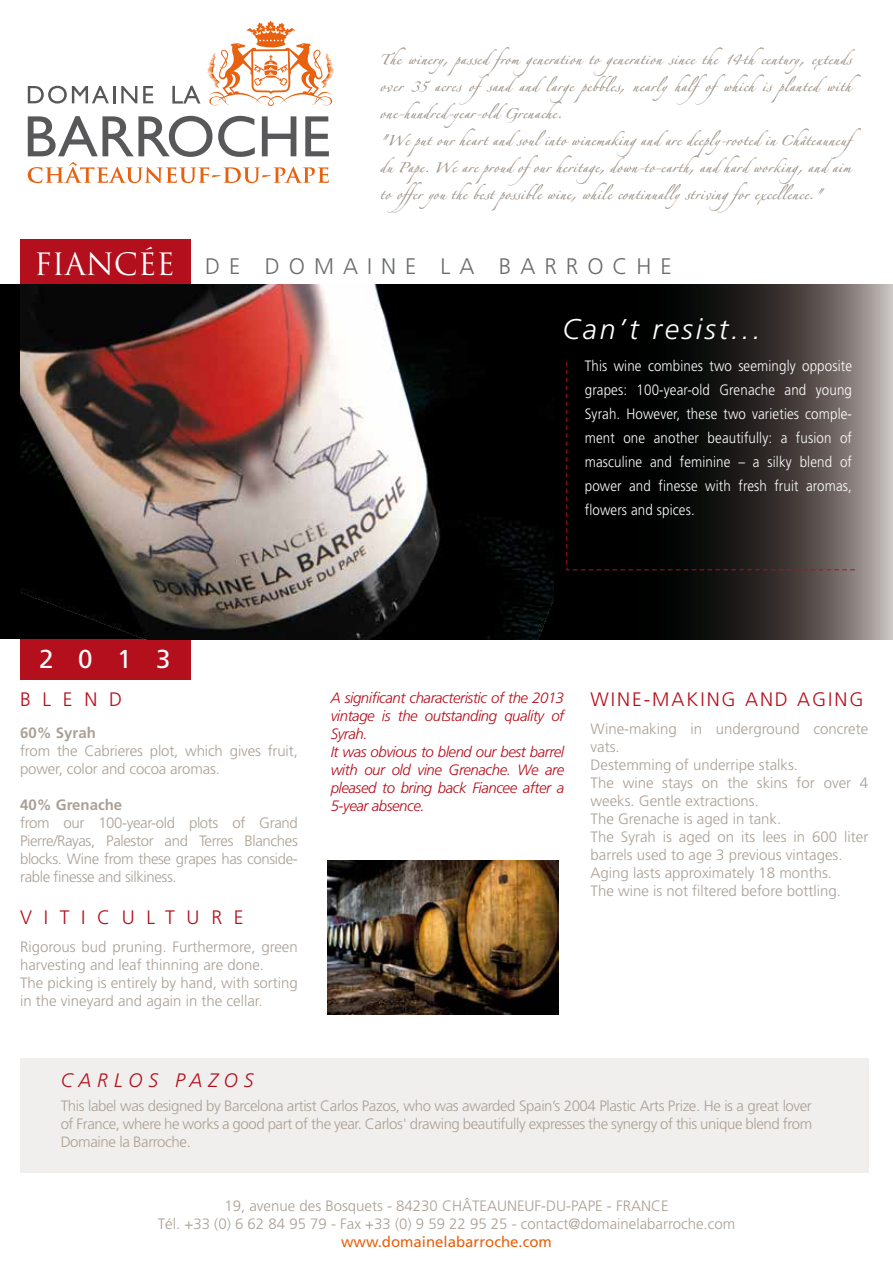
<style>
.page{position:relative;width:893px;height:1263px;background:#fff}
.page>*{position:absolute;margin:0;border:0;box-sizing:border-box;transform-origin:0 0}
.t1{font:italic 300 28.5px "Frutiger";letter-spacing:.1em;color:#fff}
.t2{font:25.95px "Frutiger";color:#fff}
.t3{font:22.5px/27px "Linotype Zapfino One";letter-spacing:.025em;color:#aaa096}
.t4{font:300 22.5px "Frutiger";letter-spacing:.4em;color:#6b6c6e}
.t5{font:300 19.5px "Frutiger";letter-spacing:.1em;color:#b30f1c}
.t6{font:300 19.5px "Frutiger";letter-spacing:.6em;color:#b30f1c}
.t7{font:italic 300 19.5px "Frutiger";letter-spacing:.3em;color:#b30f1c}
.t8{font:300 19.5px "Frutiger";letter-spacing:.305em;color:#b30f1c}
.t9{font:300 15px/18px "Frutiger";color:#aaa096}
.t10{font:300 15px/24px "Frutiger";letter-spacing:.01em;color:#fff;text-align:justify;scale:.89 1}
.t11{font:italic 300 15px/18px "Frutiger";letter-spacing:-.03em;color:#b30f1c}
.t12{font:15px "Frutiger";color:#e8610e}
.t13{font:700 15px "Frutiger";color:#aaa096}
.s1{font-family:"Trajan Pro";font-weight:400;font-size:30px;color:#fff}
</style>
<div class="page">
<div style="left:20px;top:239px;width:170px;height:440px;background:#b30f1c"></div>
<div style="left:0;top:284px;width:392px;height:355px;background:#000"></div>
<svg style="left:554px;top:284px;width:339px;height:355px;background:#3d3a38"></svg>
<img style="left:21px;top:284px;width:533px;height:355px">
<svg style="left:207px;top:20px;width:127px;height:86px"></svg>
<svg style="left:28px;top:86px;width:87px;height:18px"></svg>
<svg style="left:121px;top:86px;width:16px;height:17px"></svg>
<svg style="left:143px;top:86px;width:10px;height:17px"></svg>
<svg style="left:172px;top:86px;width:28px;height:18px"></svg>
<svg style="left:28px;top:116px;width:301px;height:67px"></svg>
<div style="left:20px;top:1058px;width:849px;height:115px;background:#f1efed"></div>
<svg style="left:566px;top:361px;width:292px;height:210px;background:#231f1e"></svg>
<img style="left:327px;top:861px;width:231px;height:153px">
<p class="t3" style="left:380px;top:43px;width:498px">The winery, passed from generation to generation since the 14th century, extends over 35 acres ofsand and large pebbles, nearly halfofwhich is planted with one-hundred-year-old Grenache.<br>"We put our heart and soul into winemakingand are deeply-rooted in Châteauneuf du Pape. We are proud ofour heritage, down-to-earth, and hard working, and aim<br>to offer you the best possible wine, while continually strivingfor excellence."</p>
<h3 class="t4" style="left:34px;top:254px;width:639px"><span class="s1">FIANCÉE</span> DE DOMAINE LA BARROCHE</h3>
<h1 class="t1" style="left:562px;top:313px;width:200px">Can’t resist...</h1>
<p class="t10" style="left:585px;top:354px;width:302px">This wine combines two seemingly opposite grapes: 100-year-old Grenache and young Syrah. However, these two varieties comple&shy;ment one another beautifully: a fusion of masculine and feminine – a silky blend of power and finesse with fresh fruit aromas, flowers and spices.</p>
<h2 class="t2" style="left:39px;top:644px;width:133px">2013</h2>
<h3 class="t8" style="left:20px;top:688px;width:104px">BLEND</h3>
<p class="t13" style="left:20px;top:724px;width:77px">60% Syrah</p>
<p class="t9" style="left:20px;top:742px;width:279px">from the Cabrieres plot, which gives fruit, power, color and cocoa aromas.</p>
<p class="t13" style="left:20px;top:796px;width:104px">40% Grenache</p>
<p class="t9" style="left:20px;top:814px;width:279px;text-align:justify">from our 100-year-old plots of Grand Pierre/Rayas, Palestor and Terres Blanches blocks. Wine from these grapes has conside&shy;rable finesse and silkiness.</p>
<h3 class="t6" style="left:20px;top:906px;width:225px">VITICULTURE</h3>
<p class="t9" style="left:20px;top:938px;width:279px">Rigorous bud pruning. Furthermore, green harvesting and leaf thinning are done.<br>The picking is entirely by hand, with sorting in the vineyard and again in the cellar.</p>
<h3 class="t7" style="left:61px;top:1069px;width:194px">CARLOS PAZOS</h3>
<p class="t11" style="left:331px;top:688px;width:235px">A significant characteristic of the 2013 vintage is the outstanding quality of<br>Syrah.<br>It was obvious to blend our best barrel with our old vine Grenache. We are pleased to bring back Fiancee after a<br>5-year absence.</p>
<h3 class="t5" style="left:590px;top:688px;width:275px">WINE-MAKING AND AGING</h3>
<p class="t9" style="left:590px;top:720px;width:279px">Wine-making in underground concrete vats.<br>Destemming of underripe stalks.<br>The wine stays on the skins for over 4 weeks. Gentle extractions.<br>The Grenache is aged in tank.<br>The Syrah is aged on its lees in 600 liter barrels used to age 3 previous vintages.<br>Aging lasts approximately 18 months.<br>The wine is not filtered before bottling.</p>
<p class="t9" style="left:61px;top:1097px;width:753px;text-align:justify">This label was designed by Barcelona artist Carlos Pazos, who was awarded Spain’s 2004 Plastic Arts Prize. He is a great lover of France, where he works a good part of the year. Carlos' drawing beautifully expresses the synergy of this unique blend from Domaine la Barroche.</p>
<p class="t9" style="left:158px;top:1197px;width:579px;text-align:center">19, avenue des Bosquets - 84230 CHÂTEAUNEUF-DU-PAPE - FRANCE<br>Tél. +33 (0) 6 62 84 95 79 - Fax +33 (0) 9 59 22 95 25 - contact@domainelabarroche.com</p>
<p class="t12" style="left:341px;top:1233px;width:212px">www.domainelabarroche.com</p>
</div>
